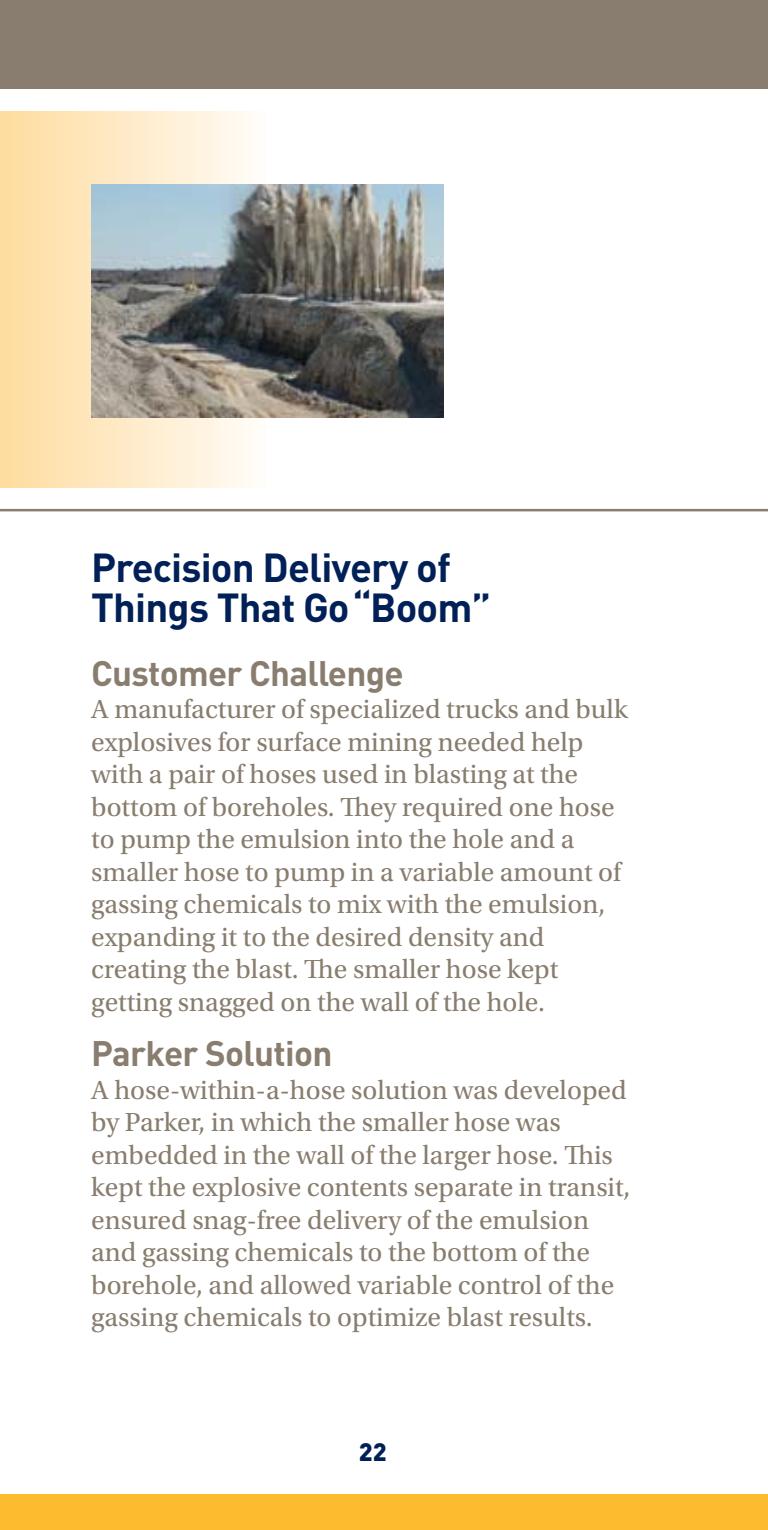
<style>
.page{position:relative;width:768px;height:1530px;background:#fff}
.page>*{position:absolute;margin:0;border:0;box-sizing:border-box;transform-origin:0 0}
.t1{font:700 40px/40px "DINOT";letter-spacing:-.02em;color:#002057}
.t2{font:700 35px "DINOT";letter-spacing:-.02em;color:#887d6e}
.t3{font:27.5px/32.5px "Utopia Std";color:#887d6e}
.t4{font:900 25px "DIN";color:#002057}
</style>
<div class="page">
<div style="left:0;top:111px;width:267px;height:376px;background:linear-gradient(to right,#ffdc9e,#fffcf9)"></div>
<div style="left:0;top:0;width:768px;height:89px;background:#887d6e"></div>
<div style="left:0;top:1494px;width:768px;height:36px;background:#fdbb30"></div>
<hr style="left:0;top:509px;width:768px;height:2px;background:#887d6e">
<img style="left:92px;top:184px;width:351px;height:234px">
<h1 class="t1" style="left:91px;top:553px;width:401px">Precision Delivery of<br>Things That Go “Boom”</h1>
<p class="t2" style="left:91px;top:661px;width:314px">Customer Challenge</p>
<p class="t3" style="left:91px;top:696px;width:538px">A manufacturer of specialized trucks and bulk explosives for surface mining needed help with a pair of hoses used in blasting at the bottom of boreholes. They required one hose to pump the emulsion into the hole and a smaller hose to pump in a variable amount of gassing chemicals to mix with the emulsion, expanding it to the desired density and creating the blast. The smaller hose kept getting snagged on the wall of the hole.</p>
<p class="t2" style="left:91px;top:1041px;width:243px">Parker Solution</p>
<p class="t3" style="left:91px;top:1076px;width:540px">A hose-within-a-hose solution was developed by Parker, in which the smaller hose was embedded in the wall of the larger hose. This kept the explosive contents separate in transit, ensured snag-free delivery of the emulsion and gassing chemicals to the bottom of the borehole, and allowed variable control of the gassing chemicals to optimize blast results.</p>
<p class="t4" style="left:359px;top:1443px;width:29px">22</p>
</div>
